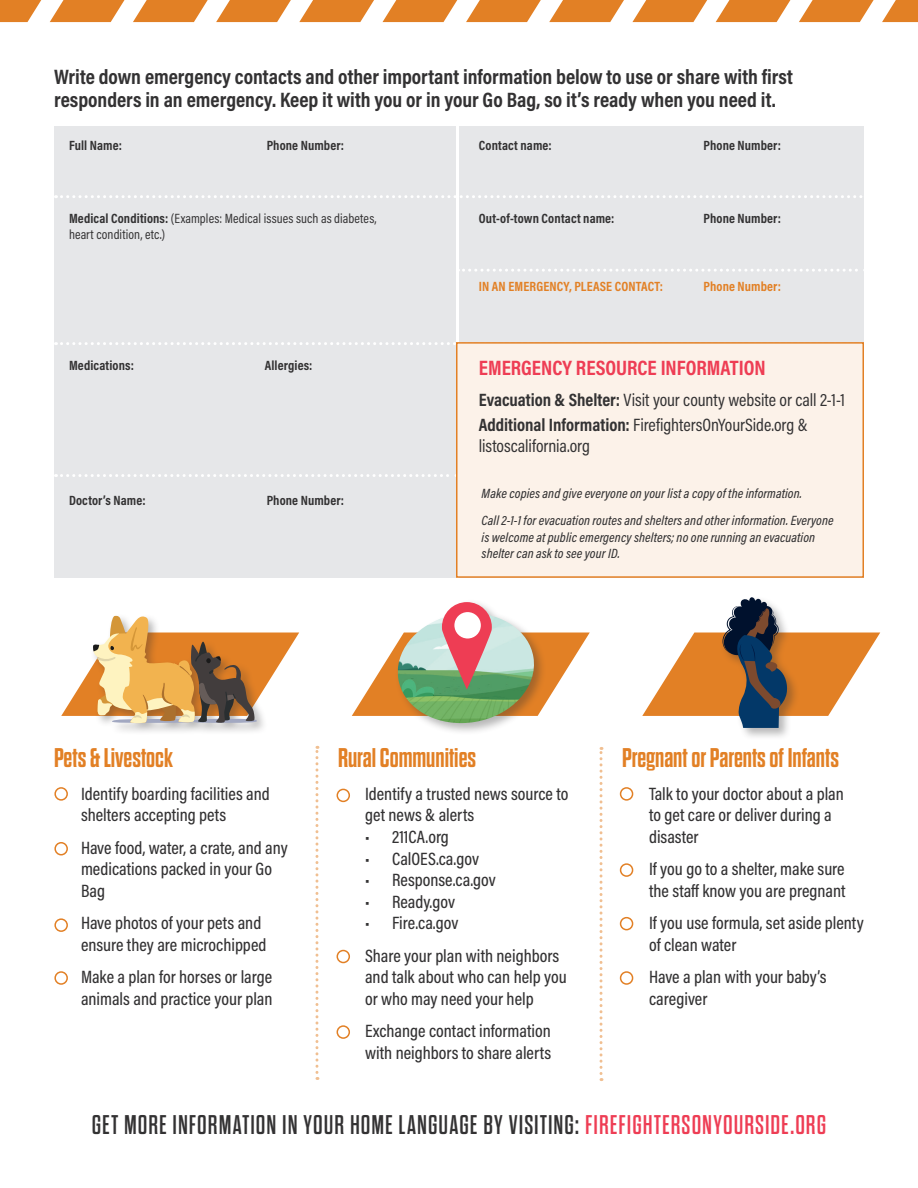
<style>
.page{position:relative;width:918px;height:1188px;background:#fff}
.page>*{position:absolute;margin:0;border:0;box-sizing:border-box;transform-origin:0 0}
.t1{font:27px "Dharma Gothic E";letter-spacing:.04em;color:#333233}
.t2{font:700 27px "Dharma Gothic E";color:#e28025}
.t3{font:700 21px/22.5px "Acumin Pro Cond";color:#333233}
.t4{font:700 21px "Acumin Pro Cond";color:#ee3d54}
.t5{font:500 18px/21.6px "Acumin Pro Cond";color:#333233}
.t6{font:18px/21px "Acumin Pro Cond";letter-spacing:-.005em;color:#333233}
.t7{font:italic 500 13.5px/16.2px "Acumin Pro Cond";letter-spacing:.01em;color:#333233}
.t8{font:700 13.5px "Acumin Pro Cond";letter-spacing:.01em;color:#333233}
.t9{font:13.5px "Acumin Pro Cond";letter-spacing:.005em;color:#333233}
.t10{font:700 13.5px "Acumin Pro Cond";letter-spacing:.01em;color:#e28025}
.s1{font-weight:700}
.s2{color:#ee3d54}
</style>
<div class="page">
<div style="left:54px;top:126px;width:810px;height:452px;background:#e6e7e9"></div>
<svg style="left:56px;top:342px;width:400px;height:3px"></svg>
<hr style="left:456px;top:126px;width:3px;height:480px;background:#fff">
<svg style="left:56px;top:474px;width:400px;height:3px"></svg>
<svg style="left:315px;top:746px;width:3px;height:334px"></svg>
<svg style="left:600px;top:747px;width:3px;height:334px"></svg>
<div style="left:456px;top:342px;width:408px;height:236px;background:#fcf2e9;border:2px solid #e28025"></div>
<svg style="left:0;top:0;width:41px;height:22px"></svg>
<svg style="left:50px;top:0;width:74px;height:22px"></svg>
<svg style="left:133px;top:0;width:75px;height:22px"></svg>
<svg style="left:216px;top:0;width:75px;height:22px"></svg>
<svg style="left:299px;top:0;width:75px;height:22px"></svg>
<svg style="left:383px;top:0;width:74px;height:22px"></svg>
<svg style="left:466px;top:0;width:75px;height:22px"></svg>
<svg style="left:549px;top:0;width:75px;height:22px"></svg>
<svg style="left:632px;top:0;width:75px;height:22px"></svg>
<svg style="left:716px;top:0;width:74px;height:22px"></svg>
<svg style="left:799px;top:0;width:75px;height:22px"></svg>
<svg style="left:882px;top:0;width:36px;height:22px"></svg>
<svg style="left:56px;top:195px;width:806px;height:3px"></svg>
<svg style="left:459px;top:269px;width:405px;height:3px"></svg>
<div style="left:90px;top:613px;width:179px;height:122px;background:#333233;opacity:.35"></div>
<svg style="left:61px;top:614px;width:238px;height:109px"></svg>
<div style="left:395px;top:600px;width:151px;height:136px;background:#333233;opacity:.35"></div>
<img style="left:398px;top:716px;width:138px;height:7px">
<svg style="left:352px;top:602px;width:238px;height:114px"></svg>
<div style="left:454px;top:612px;width:27px;height:27px;background:#fff;border-radius:50%"></div>
<div style="left:720px;top:595px;width:79px;height:146px;background:#333233;opacity:.35"></div>
<svg style="left:642px;top:597px;width:238px;height:131px"></svg>
<div style="left:54px;top:787px;width:14px;height:14px;border:2px solid #e28025;border-radius:50%"></div>
<div style="left:337px;top:789px;width:13px;height:13px;border:2px solid #e28025;border-radius:50%"></div>
<div style="left:620px;top:787px;width:13px;height:14px;border:2px solid #e28025;border-radius:50%"></div>
<div style="left:620px;top:863px;width:13px;height:14px;border:2px solid #e28025;border-radius:50%"></div>
<div style="left:620px;top:917px;width:13px;height:13px;border:2px solid #e28025;border-radius:50%"></div>
<div style="left:337px;top:950px;width:13px;height:13px;border:2px solid #e28025;border-radius:50%"></div>
<div style="left:337px;top:1025px;width:13px;height:14px;border:2px solid #e28025;border-radius:50%"></div>
<div style="left:620px;top:971px;width:13px;height:14px;border:2px solid #e28025;border-radius:50%"></div>
<div style="left:54px;top:842px;width:14px;height:13px;border:2px solid #e28025;border-radius:50%"></div>
<div style="left:54px;top:918px;width:14px;height:14px;border:2px solid #e28025;border-radius:50%"></div>
<div style="left:54px;top:971px;width:14px;height:14px;border:2px solid #e28025;border-radius:50%"></div>
<p class="t3" style="left:54px;top:65px;width:741px">Write down emergency contacts and other important information below to use or share with first responders in an emergency. Keep it with you or in your Go Bag, so it’s ready when you need it.</p>
<p class="t8" style="left:69px;top:136px;width:54px">Full Name:</p>
<p class="t8" style="left:267px;top:136px;width:79px">Phone Number:</p>
<p class="t8" style="left:704px;top:136px;width:79px">Phone Number:</p>
<p class="t8" style="left:479px;top:136px;width:74px">Contact name:</p>
<p class="t9" style="left:69px;top:210px;width:309px"><span class="s1">Medical Conditions:</span> (Examples: Medical issues such as diabetes,</p>
<p class="t8" style="left:479px;top:210px;width:137px">Out-of-town Contact name:</p>
<p class="t9" style="left:69px;top:226px;width:98px">heart condition, etc.)</p>
<p class="t10" style="left:479px;top:277px;width:186px">IN AN EMERGENCY, PLEASE CONTACT:</p>
<p class="t8" style="left:704px;top:210px;width:79px">Phone Number:</p>
<p class="t10" style="left:704px;top:277px;width:79px">Phone Number:</p>
<p class="t8" style="left:69px;top:357px;width:66px">Medications:</p>
<p class="t8" style="left:265px;top:357px;width:49px">Allergies:</p>
<p class="t8" style="left:69px;top:492px;width:78px">Doctor’s Name:</p>
<p class="t8" style="left:267px;top:492px;width:79px">Phone Number:</p>
<p class="t4" style="left:479px;top:354px;width:288px">EMERGENCY RESOURCE INFORMATION</p>
<p class="t6" style="left:479px;top:389px;width:368px"><span class="s1">Evacuation &amp; Shelter:</span> Visit your county website or call 2-1-1</p>
<p class="t6" style="left:479px;top:414px;width:330px"><span class="s1">Additional Information:</span> FirefightersOnYourSide.org &amp; listoscalifornia.org</p>
<p class="t7" style="left:482px;top:485px;width:322px">Make copies and give everyone on your list a copy of the information.</p>
<p class="t7" style="left:482px;top:512px;width:353px">Call 2-1-1 for evacuation routes and shelters and other information. Everyone is welcome at public emergency shelters; no one running an evacuation shelter can ask to see your ID.</p>
<p class="t2" style="left:54px;top:744px;width:121px">Pets &amp; Livestock</p>
<p class="t5" style="left:81px;top:782px;width:190px">Identify boarding facilities and shelters accepting pets</p>
<p class="t5" style="left:81px;top:836px;width:208px">Have food, water, a crate, and any medications packed in your Go<br>Bag</p>
<p class="t5" style="left:81px;top:912px;width:187px">Have photos of your pets and ensure they are microchipped</p>
<p class="t5" style="left:81px;top:966px;width:193px">Make a plan for horses or large animals and practice your plan</p>
<p class="t2" style="left:338px;top:744px;width:140px">Rural Communities</p>
<p class="t5" style="left:365px;top:782px;width:205px">Identify a trusted news source to get news &amp; alerts</p>
<p class="t5" style="left:365px;top:826px;width:85px">• 211CA.org</p>
<p class="t5" style="left:365px;top:847px;width:115px">• CalOES.ca.gov</p>
<p class="t5" style="left:365px;top:869px;width:132px">• Response.ca.gov</p>
<p class="t5" style="left:365px;top:890px;width:92px">• Ready.gov</p>
<p class="t5" style="left:365px;top:912px;width:95px">• Fire.ca.gov</p>
<p class="t5" style="left:365px;top:944px;width:203px">Share your plan with neighbors and talk about who can help you or who may need your help</p>
<p class="t5" style="left:365px;top:1020px;width:188px">Exchange contact information with neighbors to share alerts</p>
<p class="t2" style="left:622px;top:744px;width:218px">Pregnant or Parents of Infants</p>
<p class="t5" style="left:649px;top:782px;width:196px">Talk to your doctor about a plan to get care or deliver during a disaster</p>
<p class="t5" style="left:649px;top:858px;width:198px">If you go to a shelter, make sure the staff know you are pregnant</p>
<p class="t5" style="left:649px;top:912px;width:216px">If you use formula, set aside plenty of clean water</p>
<p class="t5" style="left:649px;top:966px;width:179px">Have a plan with your baby’s caregiver</p>
<p class="t1" style="left:92px;top:1111px;width:736px">GET MORE INFORMATION IN YOUR HOME LANGUAGE BY VISITING: <span class="s2">FIREFIGHTERSONYOURSIDE.ORG</span></p>
</div>
